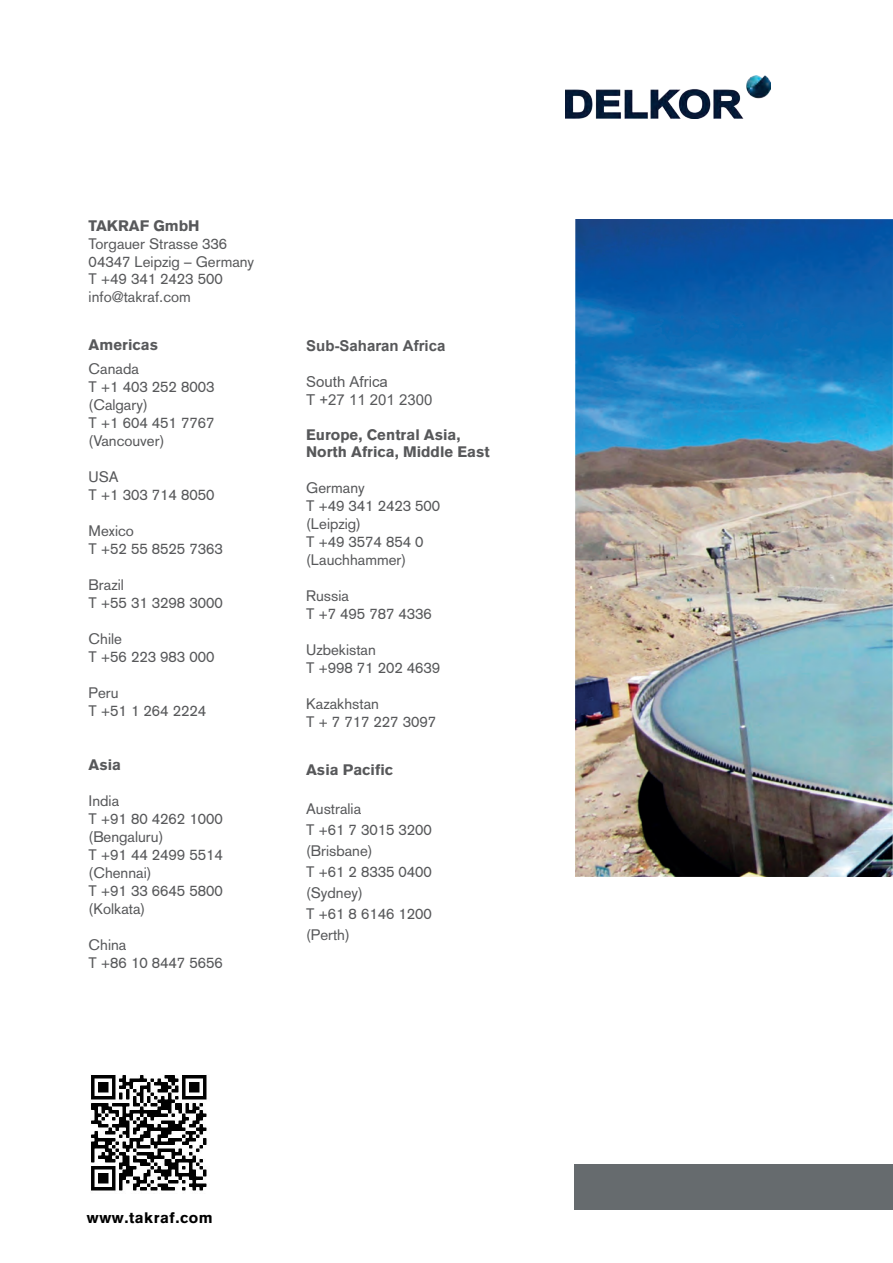
<style>
.page{position:relative;width:893px;height:1263px;background:#fff}
.page>*{position:absolute;margin:0;border:0;box-sizing:border-box;transform-origin:0 0}
.t1{font:15px/18px "Akzidenz Grotesk";color:#57585a}
.t2{font:15px/17.7px "Akzidenz Grotesk";color:#58595b}
.t3{font:900 15px/17px "Akzidenz Grotesk";color:#57585a}
.t4{font:15px/17.4px "Arial";color:#57585a}
.t5{font:900 15px "Akzidenz Grotesk";color:#58595b}
.t6{font:700 15px "Arial";color:#57585a}
.t7{font:900 15px "Akzidenz Grotesk";letter-spacing:.035em;color:#000}
</style>
<div class="page">
<img style="left:575px;top:219px;width:318px;height:658px">
<div style="left:574px;top:1164px;width:319px;height:45px;background:#666b6e"></div>
<img style="left:566px;top:75px;width:204px;height:44px">
<img style="left:91px;top:1075px;width:116px;height:116px">
<p class="t5" style="left:89px;top:217px;width:112px">TAKRAF GmbH</p>
<p class="t2" style="left:89px;top:235px;width:167px">Torgauer Strasse 336<br>04347 Leipzig – Germany<br>T +49 341 2423 500 info@takraf.com</p>
<p class="t5" style="left:89px;top:336px;width:71px">Americas</p>
<p class="t1" style="left:89px;top:360px;width:127px">Canada<br>T +1 403 252 8003 (Calgary)<br>T +1 604 451 7767 (Vancouver)</p>
<p class="t1" style="left:89px;top:468px;width:127px">USA<br>T +1 303 714 8050</p>
<p class="t1" style="left:89px;top:522px;width:136px">Mexico<br>T +52 55 8525 7363</p>
<p class="t1" style="left:89px;top:576px;width:136px">Brazil<br>T +55 31 3298 3000</p>
<p class="t1" style="left:89px;top:630px;width:127px">Chile<br>T +56 223 983 000</p>
<p class="t1" style="left:89px;top:684px;width:119px">Peru<br>T +51 1 264 2224</p>
<p class="t3" style="left:89px;top:756px;width:34px">Asia</p>
<p class="t1" style="left:89px;top:792px;width:136px">India<br>T +91 80 4262 1000 (Bengaluru)<br>T +91 44 2499 5514 (Chennai)<br>T +91 33 6645 5800 (Kolkata)</p>
<p class="t1" style="left:89px;top:936px;width:136px">China<br>T +86 10 8447 5656</p>
<p class="t6" style="left:306px;top:335px;width:141px">Sub-Saharan Africa</p>
<p class="t4" style="left:306px;top:373px;width:128px">South Africa<br>T +27 11 201 2300</p>
<p class="t3" style="left:306px;top:426px;width:185px">Europe, Central Asia,<br>North Africa, Middle East</p>
<p class="t1" style="left:306px;top:479px;width:136px">Germany<br>T +49 341 2423 500 (Leipzig)<br>T +49 3574 854 0 (Lauchhammer)</p>
<p class="t1" style="left:306px;top:587px;width:127px">Russia<br>T +7 495 787 4336</p>
<p class="t1" style="left:306px;top:641px;width:136px">Uzbekistan<br>T +998 71 202 4639</p>
<p class="t1" style="left:306px;top:695px;width:131px">Kazakhstan<br>T + 7 717 227 3097</p>
<p class="t3" style="left:306px;top:761px;width:88px">Asia Pacific</p>
<p class="t1" style="left:306px;top:798px;width:127px;line-height:21px">Australia<br>T +61 7 3015 3200 (Brisbane)<br>T +61 2 8335 0400 (Sydney)<br>T +61 8 6146 1200 (Perth)</p>
<p class="t7" style="left:87px;top:1209px;width:127px">www.takraf.com</p>
</div>
